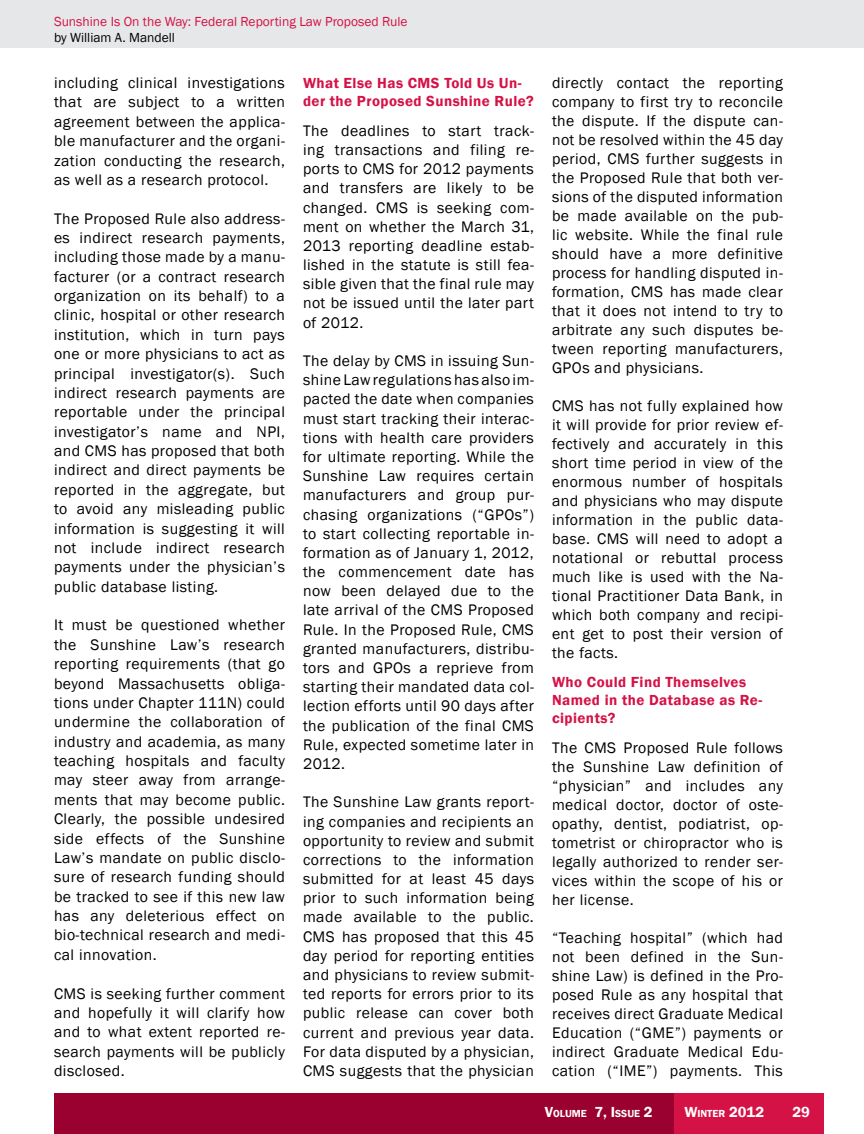
<style>
.page{position:relative;width:864px;height:1134px;background:#fff}
.page>*{position:absolute;margin:0;border:0;box-sizing:border-box;transform-origin:0 0}
.t1{font:15.75px/19.4px "Franklin Gothic";letter-spacing:.03em;color:#000;text-align:justify}
.t2{font:600 15px/18.1px "Franklin Gothic";letter-spacing:.03em;color:#d51246}
.t3{font:600 15px "Franklin Gothic";color:#fff}
.t4{font:13.5px "Franklin Gothic";color:#d51246}
.t5{font:13.5px "Franklin Gothic";color:#000}
.t6{font:600 10.5px "Franklin Gothic";color:#fff}
.s1{font-size:15px}
.s2{font-size:10.5px}
</style>
<div class="page">
<div style="left:54px;top:1094px;width:770px;height:40px;background:#9a0030"></div>
<div style="left:674px;top:1094px;width:150px;height:40px;background:#d51246"></div>
<div style="left:0;top:0;width:864px;height:47px;background:#e6e7e8"></div>
<p class="t4" style="left:54px;top:13px;width:355px">Sunshine Is On the Way: Federal Reporting Law Proposed Rule</p>
<p class="t5" style="left:54px;top:29px;width:123px">by William A. Mandell</p>
<p class="t1" style="left:54px;top:73px;width:233px">including clinical investigations that are subject to a written agreement between the applica&shy;ble manufacturer and the organi&shy;zation conducting the research, as well as a research protocol.</p>
<p class="t1" style="left:54px;top:209px;width:233px">The Proposed Rule also address&shy;es indirect research payments, including those made by a manu&shy;facturer (or a contract research organization on its behalf) to a clinic, hospital or other research institution, which in turn pays one or more physicians to act as principal investigator(s). Such indirect research payments are reportable under the principal investigator’s name and NPI, and CMS has proposed that both indirect and direct payments be reported in the aggregate, but to avoid any misleading public information is suggesting it will not include indirect research payments under the physician’s public database listing.</p>
<p class="t1" style="left:54px;top:616px;width:233px">It must be questioned whether the Sunshine Law’s research reporting requirements (that go beyond Massachusetts obliga&shy;tions under Chapter 111N) could undermine the collaboration of industry and academia, as many teaching hospitals and faculty may steer away from arrange&shy;ments that may become public.<br>Clearly, the possible undesired side effects of the Sunshine Law’s mandate on public disclo&shy;sure of research funding should be tracked to see if this new law has any deleterious effect on bio-technical research and medi&shy;cal innovation.</p>
<p class="t1" style="left:54px;top:984px;width:232px">CMS is seeking further comment and hopefully it will clarify how and to what extent reported re&shy;search payments will be publicly disclosed.</p>
<p class="t2" style="left:303px;top:74px;width:232px">What Else Has CMS Told Us Un&shy;der the Proposed Sunshine Rule?</p>
<p class="t1" style="left:303px;top:121px;width:233px">The deadlines to start track&shy;ing transactions and filing re&shy;ports to CMS for 2012 payments and transfers are likely to be changed. CMS is seeking com&shy;ment on whether the March 31, 2013 reporting deadline estab&shy;lished in the statute is still fea&shy;sible given that the final rule may not be issued until the later part of 2012.</p>
<p class="t1" style="left:303px;top:352px;width:233px">The delay by CMS in issuing Sun&shy;shine Law regulations has also im&shy;pacted the date when companies must start tracking their interac&shy;tions with health care providers for ultimate reporting. While the Sunshine Law requires certain manufacturers and group pur&shy;chasing organizations (“GPOs”) to start collecting reportable in&shy;formation as of January 1, 2012, the commencement date has now been delayed due to the late arrival of the CMS Proposed Rule. In the Proposed Rule, CMS granted manufacturers, distribu&shy;tors and GPOs a reprieve from starting their mandated data col&shy;lection efforts until 90 days after the publication of the final CMS Rule, expected sometime later in 2012.</p>
<p class="t1" style="left:303px;top:793px;width:233px">The Sunshine Law grants report&shy;ing companies and recipients an opportunity to review and submit corrections to the information submitted for at least 45 days prior to such information being made available to the public.<br>CMS has proposed that this 45 day period for reporting entities and physicians to review submit&shy;ted reports for errors prior to its public release can cover both current and previous year data.<br>For data disputed by a physician, CMS suggests that the physician</p>
<p class="t1" style="left:552px;top:74px;width:233px">directly contact the reporting company to first try to reconcile the dispute. If the dispute can&shy;not be resolved within the 45 day period, CMS further suggests in the Proposed Rule that both ver&shy;sions of the disputed information be made available on the pub&shy;lic website. While the final rule should have a more definitive process for handling disputed in&shy;formation, CMS has made clear that it does not intend to try to arbitrate any such disputes be&shy;tween reporting manufacturers, GPOs and physicians.</p>
<p class="t1" style="left:552px;top:397px;width:233px">CMS has not fully explained how it will provide for prior review ef&shy;fectively and accurately in this short time period in view of the enormous number of hospitals and physicians who may dispute information in the public data&shy;base. CMS will need to adopt a notational or rebuttal process much like is used with the Na&shy;tional Practitioner Data Bank, in which both company and recipi&shy;ent get to post their version of the facts.</p>
<p class="t2" style="left:552px;top:673px;width:212px">Who Could Find Themselves<br>Named in the Database as Re&shy;cipients?</p>
<p class="t1" style="left:552px;top:739px;width:233px">The CMS Proposed Rule follows the Sunshine Law definition of “physician” and includes any medical doctor, doctor of oste&shy;opathy, dentist, podiatrist, op&shy;tometrist or chiropractor who is legally authorized to render ser&shy;vices within the scope of his or her license.</p>
<p class="t1" style="left:552px;top:929px;width:233px">“Teaching hospital” (which had not been defined in the Sun&shy;shine Law) is defined in the Pro&shy;posed Rule as any hospital that receives direct Graduate Medical Education (“GME”) payments or indirect Graduate Medical Edu&shy;cation (“IME”) payments. This</p>
<p class="t6" style="left:545px;top:1107px;width:109px"><span class="s1">V</span>olume <span class="s1">7, I</span>ssue <span class="s1">2</span></p>
<p class="t3" style="left:684px;top:1103px;width:81px">W<span class="s2">inter</span> 2012</p>
<p class="t3" style="left:792px;top:1103px;width:18px">29</p>
</div>
